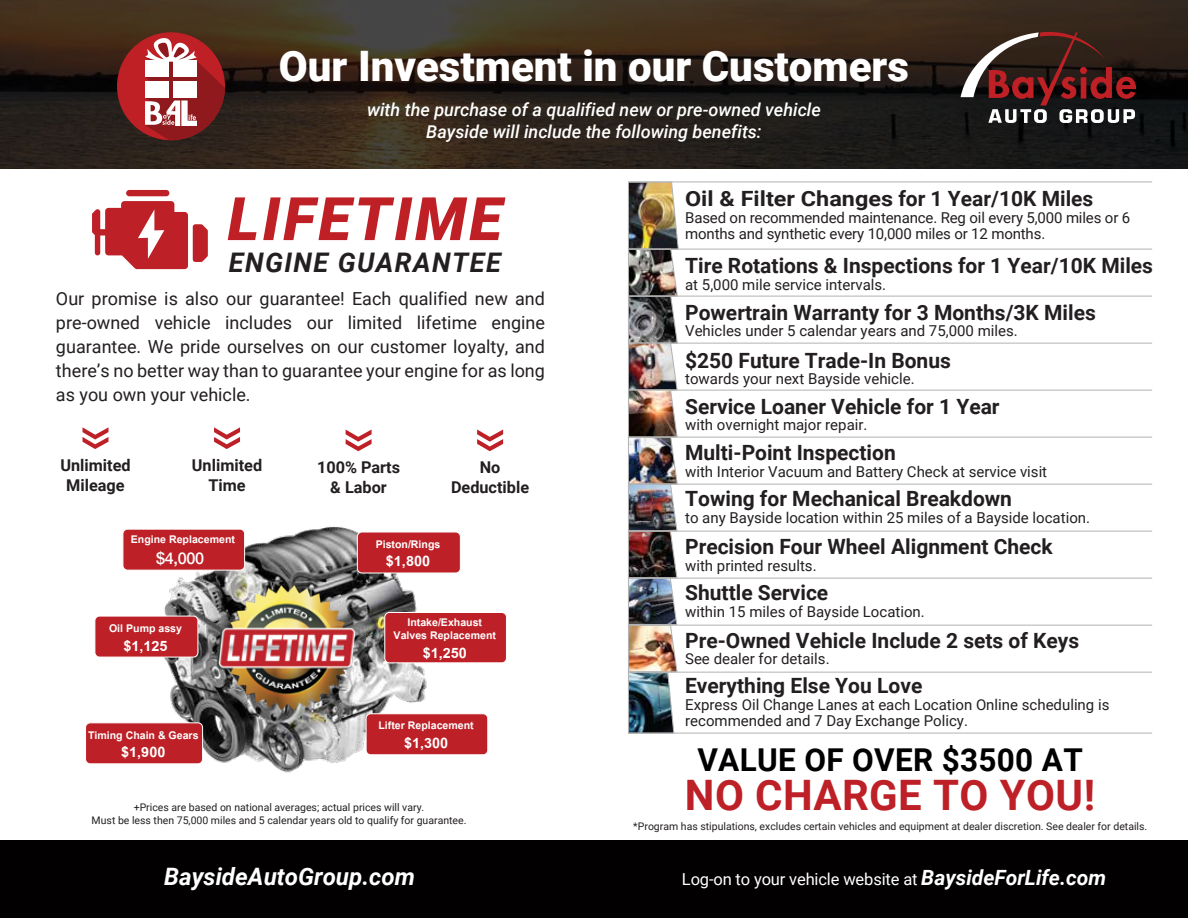
<style>
.page{position:relative;width:1188px;height:918px;background:#fff}
.page>*{position:absolute;margin:0;border:0;box-sizing:border-box;transform-origin:0 0}
.t1{font:italic 900 60px "Roboto";letter-spacing:.05em;color:#bf2025}
.t2{font:900 42px "Roboto";color:#fff}
.t3{font:700 42px "Roboto";letter-spacing:.01em;color:#bd2127}
.t4{font:700 31.5px "Roboto";letter-spacing:.01em;color:#020000}
.t5{font:italic 700 27px "Roboto";letter-spacing:.05em;color:#231f20}
.t6{font:italic 700 24px "Roboto";color:#fff}
.t7{font:700 21px "Roboto";color:#231f20}
.t8{font:700 21px "Roboto";color:#231f20;scale:1.12 1}
.t9{font:700 20.1px "Utsaah";color:#fff}
.t10{font:18px/24px "Roboto";color:#231f20;text-align:justify}
.t11{font:italic 500 18px/21.6px "Roboto";color:#fff;text-align:center}
.t12{font:16.5px "Roboto";letter-spacing:-.01em;color:#fff}
.t13{font:700 16.2px/19.5px "Roboto";color:#231f20;text-align:center}
.t14{font:500 16.2px "Helvetica Neue LT Com";color:#fff}
.t15{font:15px/16.5px "Roboto";color:#231f20}
.t16{font:700 14.85px/13.5px "Utsaah";color:#fff;text-align:center}
.t17{font:10.5px/12.6px "Roboto";color:#231f20;text-align:center}
.s1{font-weight:700;font-style:italic;font-size:21px}
</style>
<div class="page">
<svg style="left:0;top:0;width:1188px;height:168px;background:#2e241b"></svg>
<div style="left:0;top:841px;width:1188px;height:77px;background:#020000"></div>
<img style="left:164px;top:526px;width:263px;height:247px">
<svg style="left:95px;top:616px;width:103px;height:42px;background:#c02d33"></svg>
<svg style="left:357px;top:531px;width:104px;height:43px;background:#c13439"></svg>
<div style="left:384px;top:612px;width:123px;height:51px;background:#bd2127"></div>
<svg style="left:85px;top:722px;width:118px;height:42px;background:#c02f34"></svg>
<svg style="left:366px;top:713px;width:122px;height:42px;background:#c02d33"></svg>
<svg style="left:123px;top:529px;width:122px;height:42px;background:#c02e33"></svg>
<svg style="left:83px;top:427px;width:25px;height:22px"></svg>
<svg style="left:346px;top:430px;width:26px;height:21px"></svg>
<svg style="left:477px;top:430px;width:26px;height:21px"></svg>
<svg style="left:214px;top:427px;width:26px;height:22px"></svg>
<div style="left:126px;top:190px;width:43px;height:6px;background:#bd2127;border-radius:3px"></div>
<svg style="left:92px;top:201px;width:116px;height:68px"></svg>
<img style="left:206px;top:574px;width:163px;height:152px">
<div style="left:117px;top:32px;width:108px;height:108px;background:#bf2025;border-radius:50%"></div>
<svg style="left:145px;top:38px;width:81px;height:102px"></svg>
<div style="left:173px;top:61px;width:24px;height:16px;background:#fff"></div>
<div style="left:173px;top:81px;width:24px;height:16px;background:#fff"></div>
<div style="left:145px;top:61px;width:23px;height:16px;background:#fff"></div>
<div style="left:145px;top:81px;width:23px;height:16px;background:#fff"></div>
<svg style="left:961px;top:32px;width:175px;height:91px;background:#503431"></svg>
<hr style="left:628px;top:249px;width:524px;height:1px;background:#b2b2b2">
<hr style="left:628px;top:182px;width:524px;height:1px;background:#b2b2b2">
<hr style="left:628px;top:733px;width:524px;height:1px;background:#b2b2b2">
<hr style="left:628px;top:625px;width:524px;height:1px;background:#b2b2b2">
<hr style="left:628px;top:672px;width:524px;height:1px;background:#b2b2b2">
<hr style="left:628px;top:578px;width:524px;height:1px;background:#b2b2b2">
<hr style="left:628px;top:531px;width:524px;height:1px;background:#b2b2b2">
<hr style="left:628px;top:437px;width:524px;height:1px;background:#b2b2b2">
<hr style="left:628px;top:390px;width:524px;height:1px;background:#b2b2b2">
<hr style="left:628px;top:484px;width:524px;height:1px;background:#b2b2b2">
<hr style="left:628px;top:343px;width:524px;height:1px;background:#b2b2b2">
<hr style="left:628px;top:296px;width:524px;height:1px;background:#b2b2b2">
<img style="left:628px;top:181px;width:51px;height:553px">
<h2 class="t2" style="left:279px;top:37px;width:632px">Our Investment in our Customers</h2>
<p class="t11" style="left:367px;top:99px;width:455px">with the purchase of a qualified new or pre-owned vehicle<br>Bayside will include the following benefits:</p>
<h1 class="t1" style="left:228px;top:177px;width:276px">LIFETIME</h1>
<h3 class="t5" style="left:229px;top:244px;width:274px">ENGINE GUARANTEE</h3>
<p class="t10" style="left:56px;top:286px;width:491px">Our promise is also our guarantee! Each qualified new and pre-owned vehicle includes our limited lifetime engine guarantee. We pride ourselves on our customer loyalty, and there’s no better way than to guarantee your engine for as long as you own your vehicle.</p>
<p class="t13" style="left:60px;top:455px;width:72px">Unlimited<br>Mileage</p>
<p class="t13" style="left:317px;top:457px;width:85px">100% Parts &amp; Labor</p>
<p class="t13" style="left:451px;top:457px;width:80px">No<br>Deductible</p>
<p class="t13" style="left:192px;top:455px;width:72px">Unlimited<br>Time</p>
<p class="t16" style="left:131px;top:534px;width:106px">Engine Replacement</p>
<p class="t14" style="left:156px;top:549px;width:49px">$4,000</p>
<p class="t16" style="left:109px;top:622px;width:74px">Oil Pump assy</p>
<h3 class="t9" style="left:123px;top:636px;width:46px">$1,125</h3>
<p class="t16" style="left:88px;top:729px;width:112px">Timing Chain &amp; Gears</p>
<h3 class="t9" style="left:121px;top:742px;width:46px">$1,900</h3>
<p class="t16" style="left:376px;top:538px;width:66px">Piston/Rings</p>
<h3 class="t9" style="left:386px;top:552px;width:46px">$1,800</h3>
<p class="t16" style="left:394px;top:616px;width:104px">Intake/Exhaust<br>Valves Replacement</p>
<h3 class="t9" style="left:423px;top:643px;width:46px">$1,250</h3>
<p class="t16" style="left:378px;top:720px;width:97px">Lifter Replacement</p>
<h3 class="t9" style="left:404px;top:733px;width:46px">$1,300</h3>
<p class="t17" style="left:92px;top:801px;width:376px">+Prices are based on national averages; actual prices will vary.<br>Must be less then 75,000 miles and 5 calendar years old to qualify for guarantee.</p>
<h3 class="t6" style="left:164px;top:859px;width:252px">BaysideAutoGroup.com</h3>
<h3 class="t8" style="left:685px;top:184px;width:366px">Oil &amp; Filter Changes for 1 Year/10K Miles</h3>
<p class="t15" style="left:685px;top:209px;width:447px">Based on recommended maintenance. Reg oil every 5,000 miles or 6 months and synthetic every 10,000 miles or 12 months.</p>
<h3 class="t7" style="left:685px;top:251px;width:469px">Tire Rotations &amp; Inspections for 1 Year/10K Miles</h3>
<p class="t15" style="left:685px;top:275px;width:203px">at 5,000 mile service intervals.</p>
<h3 class="t7" style="left:685px;top:298px;width:412px">Powertrain Warranty for 3 Months/3K Miles</h3>
<p class="t15" style="left:685px;top:322px;width:334px">Vehicles under 5 calendar years and 75,000 miles.</p>
<h3 class="t7" style="left:685px;top:346px;width:267px">$250 Future Trade-In Bonus</h3>
<p class="t15" style="left:685px;top:370px;width:231px">towards your next Bayside vehicle.</p>
<h3 class="t7" style="left:685px;top:392px;width:316px">Service Loaner Vehicle for 1 Year</h3>
<p class="t15" style="left:685px;top:416px;width:184px">with overnight major repair.</p>
<h3 class="t7" style="left:685px;top:438px;width:212px">Multi-Point Inspection</h3>
<p class="t15" style="left:685px;top:462px;width:364px">with Interior Vacuum and Battery Check at service visit</p>
<h3 class="t7" style="left:685px;top:484px;width:328px">Towing for Mechanical Breakdown</h3>
<p class="t15" style="left:685px;top:509px;width:406px">to any Bayside location within 25 miles of a Bayside location.</p>
<h3 class="t7" style="left:685px;top:532px;width:369px">Precision Four Wheel Alignment Check</h3>
<p class="t15" style="left:685px;top:557px;width:133px">with printed results.</p>
<h3 class="t7" style="left:685px;top:578px;width:145px">Shuttle Service</h3>
<p class="t15" style="left:685px;top:603px;width:241px">within 15 miles of Bayside Location.</p>
<h3 class="t7" style="left:685px;top:625px;width:396px">Pre-Owned Vehicle Include 2 sets of Keys</h3>
<p class="t15" style="left:685px;top:650px;width:146px">See dealer for details.</p>
<h3 class="t7" style="left:685px;top:671px;width:239px">Everything Else You Love</h3>
<p class="t15" style="left:685px;top:695px;width:426px">Express Oil Change Lanes at each Location Online scheduling is recommended and 7 Day Exchange Policy.</p>
<h3 class="t4" style="left:697px;top:737px;width:387px">VALUE OF OVER $3500 AT</h3>
<h2 class="t3" style="left:685px;top:765px;width:412px">NO CHARGE TO YOU!</h2>
<p class="t17" style="left:633px;top:819px;width:516px">*Program has stipulations, excludes certain vehicles and equipment at dealer discretion. See dealer for details.</p>
<p class="t12" style="left:682px;top:867px;width:426px">Log-on to your vehicle website at <span class="s1">BaysideForLife.com</span></p>
</div>
